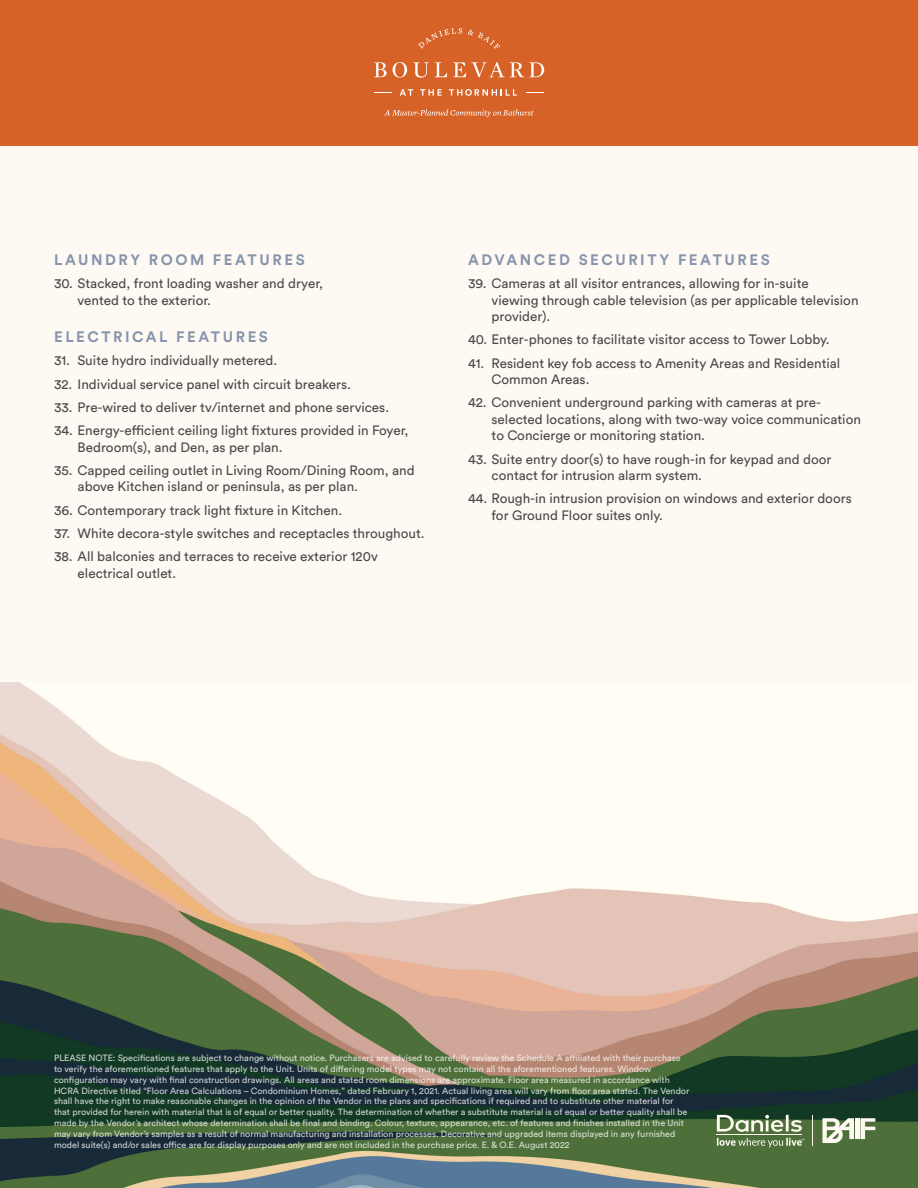
<style>
.page{position:relative;width:918px;height:1188px;background:#fefaf3}
.page>*{position:absolute;margin:0;border:0;box-sizing:border-box;transform-origin:0 0}
.t1{font:700 15px "Circular Std";letter-spacing:.17em;color:#8694ad}
.Body{font:13.5px/16.5px "Circular Std";color:#4a4a4b}
.t2{font:9px/10.8px "Circular Std";color:#fff}
</style>
<div class="page">
<img style="left:0;top:683px;width:918px;height:505px">
<div style="left:0;top:0;width:918px;height:145px;background:#d66227"></div>
<svg style="left:418px;top:28px;width:44px;height:21px"></svg>
<svg style="left:468px;top:30px;width:32px;height:19px"></svg>
<svg style="left:384px;top:109px;width:150px;height:8px"></svg>
<svg style="left:400px;top:89px;width:13px;height:7px"></svg>
<svg style="left:420px;top:89px;width:22px;height:7px"></svg>
<svg style="left:449px;top:89px;width:68px;height:7px"></svg>
<svg style="left:374px;top:92px;width:18px;height:1px"></svg>
<svg style="left:526px;top:92px;width:18px;height:1px"></svg>
<svg style="left:374px;top:62px;width:13px;height:15px"></svg>
<svg style="left:393px;top:62px;width:14px;height:16px"></svg>
<svg style="left:413px;top:62px;width:16px;height:16px"></svg>
<svg style="left:435px;top:62px;width:12px;height:15px"></svg>
<svg style="left:453px;top:62px;width:91px;height:15px"></svg>
<svg style="left:860px;top:1118px;width:15px;height:21px"></svg>
<hr style="left:855px;top:1118px;width:4px;height:21px;background:#fef9f1">
<svg style="left:822px;top:1118px;width:32px;height:25px"></svg>
<svg style="left:717px;top:1115px;width:66px;height:17px"></svg>
<hr style="left:786px;top:1115px;width:3px;height:17px;background:#fef9f1">
<hr style="left:717px;top:1134px;width:85px;height:1px;background:#fef9f1">
<svg style="left:791px;top:1120px;width:11px;height:12px"></svg>
<svg style="left:717px;top:1138px;width:87px;height:9px"></svg>
<hr style="left:812px;top:1115px;width:1px;height:31px;background:#fef9f1">
<h2 class="t1" style="left:54px;top:250px;width:252px">LAUNDRY ROOM FEATURES</h2>
<p class="Body" style="left:78px;top:275px;width:247px;text-indent:-24px">30. Stacked, front loading washer and dryer, vented to the exterior.</p>
<h2 class="t1" style="left:54px;top:327px;width:215px">ELECTRICAL FEATURES</h2>
<p class="Body" style="left:54px;top:352px;width:225px">31. Suite hydro individually metered.</p>
<p class="Body" style="left:54px;top:375px;width:298px">32. Individual service panel with circuit breakers.</p>
<p class="Body" style="left:54px;top:399px;width:337px">33. Pre-wired to deliver tv/internet and phone services.</p>
<p class="Body" style="left:78px;top:422px;width:332px;text-indent:-24px">34. Energy-efficient ceiling light fixtures provided in Foyer,<br>Bedroom(s), and Den, as per plan.</p>
<p class="Body" style="left:78px;top:462px;width:339px;text-indent:-24px">35. Capped ceiling outlet in Living Room/Dining Room, and above Kitchen island or peninsula, as per plan.</p>
<p class="Body" style="left:54px;top:501px;width:290px">36. Contemporary track light fixture in Kitchen.</p>
<p class="Body" style="left:54px;top:525px;width:372px">37. White decora-style switches and receptacles throughout.</p>
<p class="Body" style="left:78px;top:548px;width:302px;text-indent:-24px">38. All balconies and terraces to receive exterior 120v electrical outlet.</p>
<h2 class="t1" style="left:468px;top:250px;width:303px">ADVANCED SECURITY FEATURES</h2>
<p class="Body" style="left:492px;top:275px;width:368px;text-indent:-24px">39. Cameras at all visitor entrances, allowing for in-suite viewing through cable television (as per applicable television provider).</p>
<p class="Body" style="left:468px;top:331px;width:363px">40. Enter-phones to facilitate visitor access to Tower Lobby.</p>
<p class="Body" style="left:492px;top:354px;width:350px;text-indent:-24px">41. Resident key fob access to Amenity Areas and Residential<br>Common Areas.</p>
<p class="Body" style="left:492px;top:394px;width:371px;text-indent:-24px">42. Convenient underground parking with cameras at pre&shy;selected locations, along with two-way voice communication to Concierge or monitoring station.</p>
<p class="Body" style="left:492px;top:450px;width:341px;text-indent:-24px">43. Suite entry door(s) to have rough-in for keypad and door contact for intrusion alarm system.</p>
<p class="Body" style="left:492px;top:490px;width:362px;text-indent:-24px">44. Rough-in intrusion provision on windows and exterior doors for Ground Floor suites only.</p>
<p class="t2" style="left:54px;top:1052px;width:637px">PLEASE NOTE: Specifications are subject to change without notice. Purchasers are advised to carefully review the Schedule A affiliated with their purchase to verify the aforementioned features that apply to the Unit. Units of differing model types may not contain all the aforementioned features. Window configuration may vary with final construction drawings. All areas and stated room dimensions are approximate. Floor area measured in accordance with HCRA Directive titled “Floor Area Calculations – Condominium Homes,” dated February 1, 2021. Actual living area will vary from floor area stated. The Vendor shall have the right to make reasonable changes in the opinion of the Vendor in the plans and specifications if required and to substitute other material for that provided for herein with material that is of equal or better quality. The determination of whether a substitute material is of equal or better quality shall be made by the Vendor’s architect whose determination shall be final and binding. Colour, texture, appearance, etc. of features and finishes installed in the Unit may vary from Vendor’s samples as a result of normal manufacturing and installation processes. Decorative and upgraded items displayed in any furnished model suite(s) and/or sales office are for display purposes only and are not included in the purchase price. E. &amp; O.E. August 2022</p>
</div>
